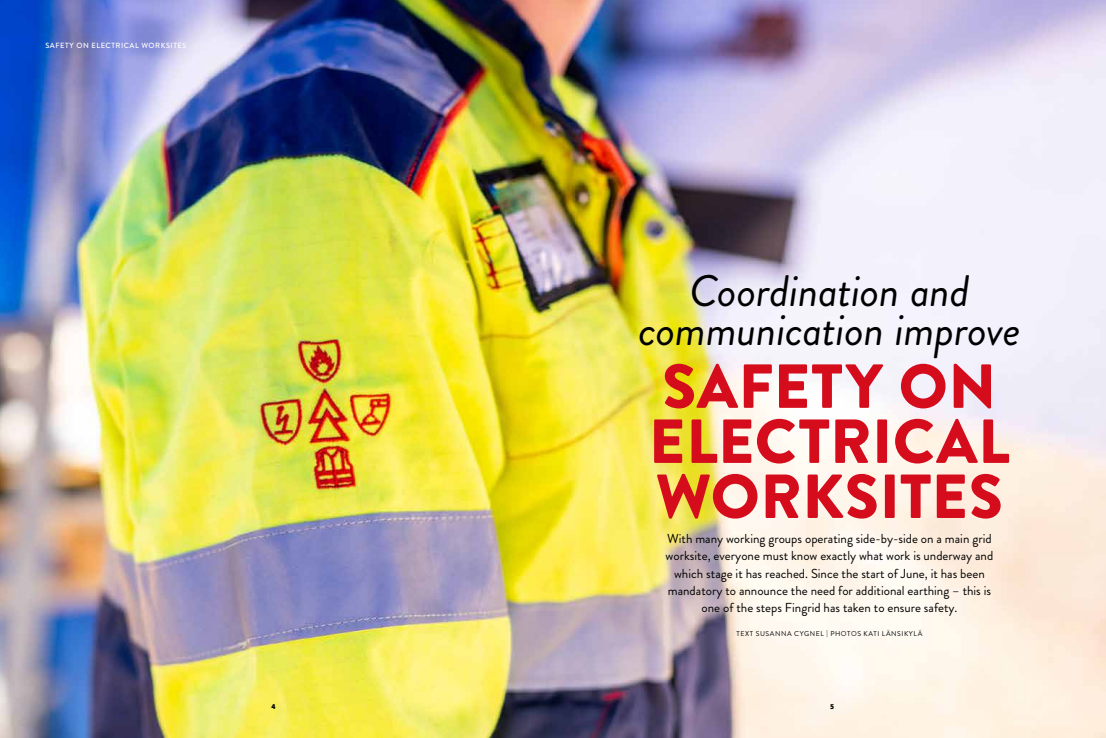
<style>
.page{position:relative;width:1106px;height:738px;background:#fff}
.page>*{position:absolute;margin:0;border:0;box-sizing:border-box;transform-origin:0 0}
.t1{font:900 62px/55px "Brandon Grotesque";letter-spacing:.01em;color:#d50c1b}
.t2{font:italic 44px/39px "Brandon Grotesque";letter-spacing:-.005em;color:#000;text-align:center}
.t3{font:13px/17px "Brandon Grotesque";color:#000;text-align:center}
.t4{font:500 7.5px "Brandon Grotesque";letter-spacing:.07em;color:#fff}
.t5{font:900 7.5px "Source Sans Pro";color:#000}
.t6{font:7px "Brandon Grotesque";letter-spacing:.08em;color:#000}
</style>
<div class="page">
<img style="left:0;top:0;width:1106px;height:737px">
<p class="t4" style="left:45px;top:40px;width:143px">SAFETY ON ELECTRICAL WORKSITES</p>
<h2 class="t2" style="left:638px;top:272px;width:383px">Coordination and communication improve</h2>
<h1 class="t1" style="left:649px;top:359px;width:362px">SAFETY ON<br>ELECTRICAL<br>WORKSITES</h1>
<p class="t3" style="left:665px;top:530px;width:329px">With many working groups operating side-by-side on a main grid worksite, everyone must know exactly what work is underway and which stage it has reached. Since the start of June, it has been mandatory to announce the need for additional earthing – this is one of the steps Fingrid has taken to ensure safety.</p>
<p class="t6" style="left:736px;top:628px;width:187px">TEXT SUSANNA CYGNEL | PHOTOS KATI LÄNSIKYLÄ</p>
<p class="t5" style="left:272px;top:700px;width:6px">4</p>
<p class="t5" style="left:830px;top:700px;width:6px">5</p>
</div>
